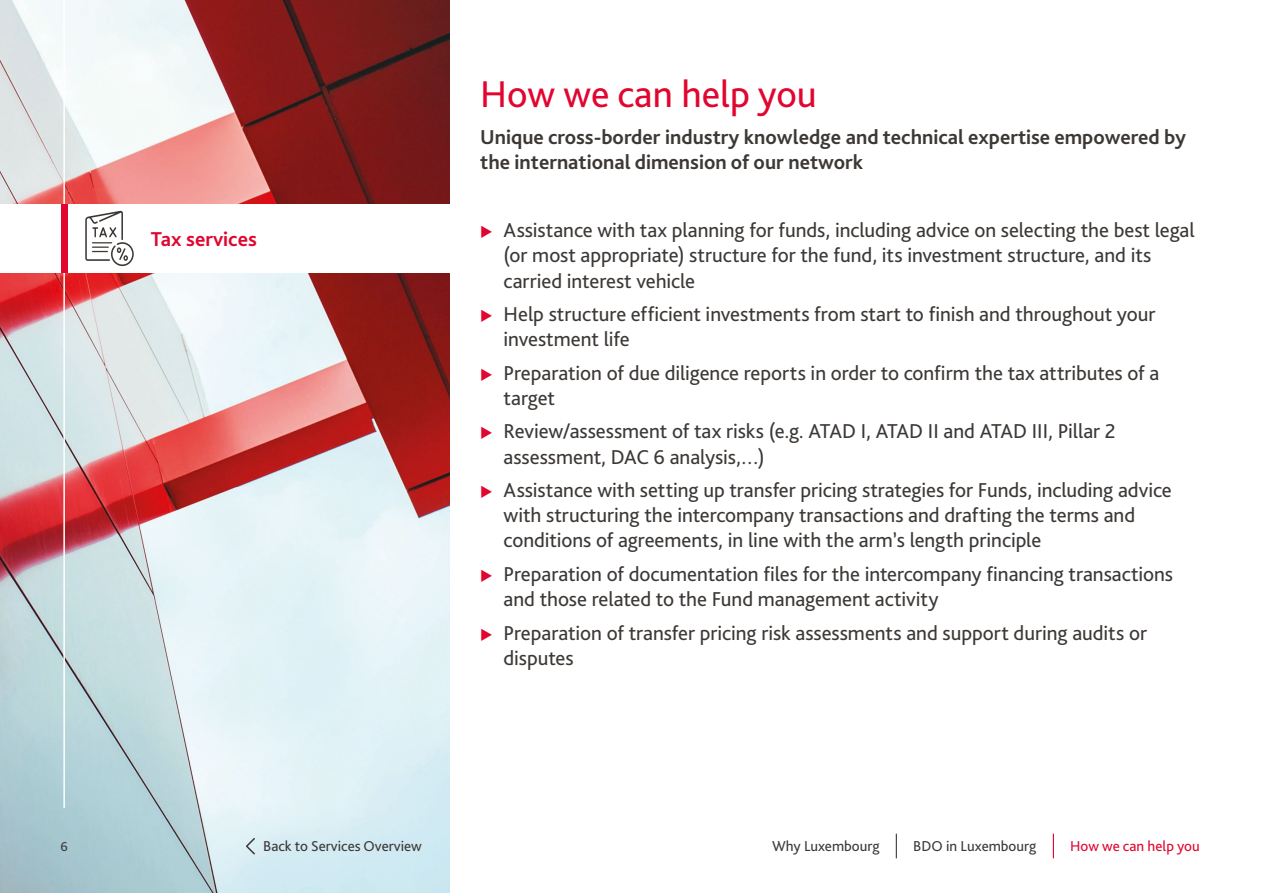
<style>
.page{position:relative;width:1263px;height:893px;background:#fff}
.page>*{position:absolute;margin:0;border:0;box-sizing:border-box;transform-origin:0 0}
.t1{font:39px "Bliss Pro";color:#e1062f}
.t2{font:21px/25.2px "Bliss Pro";letter-spacing:-.005em;color:#3c3835}
.t3{font:700 21px/25.2px "Bliss Pro";color:#3c3835}
.t4{font:700 21px "Bliss Pro";color:#e1062f}
.t5{font:15px "Bliss Pro";color:#3c3835}
.t6{font:15px "Bliss Pro";color:#e1062f}
.t7{font:13.5px "Bliss Pro";color:#3c3835}
</style>
<div class="page">
<img style="left:0;top:0;width:449px;height:893px">
<div style="left:0;top:204px;width:457px;height:69px;background:#fff"></div>
<svg style="left:85px;top:211px;width:49px;height:55px"></svg>
<hr style="left:63px;top:0;width:2px;height:808px;background:#fff">
<div style="left:61px;top:204px;width:6px;height:69px;background:#e1062f"></div>
<svg style="left:246px;top:838px;width:9px;height:16px"></svg>
<svg style="left:1053px;top:834px;width:1px;height:24px"></svg>
<svg style="left:896px;top:834px;width:1px;height:24px"></svg>
<p class="t4" style="left:151px;top:226px;width:108px">Tax services</p>
<h1 class="t1" style="left:480px;top:69px;width:338px">How we can help you</h1>
<p class="t3" style="left:480px;top:124px;width:707px">Unique cross-border industry knowledge and technical expertise empowered by the international dimension of our network</p>
<p class="t2" style="left:504px;top:217px;width:693px">Assistance with tax planning for funds, including advice on selecting the best legal (or most appropriate) structure for the fund, its investment structure, and its carried interest vehicle</p>
<p class="t2" style="left:504px;top:301px;width:653px">Help structure efficient investments from start to finish and throughout your investment life</p>
<p class="t2" style="left:504px;top:360px;width:657px">Preparation of due diligence reports in order to confirm the tax attributes of a target</p>
<p class="t2" style="left:504px;top:418px;width:614px">Review/assessment of tax risks (e.g. ATAD I, ATAD II and ATAD III, Pillar 2 assessment, DAC 6 analysis,…)</p>
<p class="t2" style="left:504px;top:477px;width:670px">Assistance with setting up transfer pricing strategies for Funds, including advice with structuring the intercompany transactions and drafting the terms and conditions of agreements, in line with the arm’s length principle</p>
<p class="t2" style="left:504px;top:561px;width:671px">Preparation of documentation files for the intercompany financing transactions and those related to the Fund management activity</p>
<p class="t2" style="left:504px;top:619px;width:645px">Preparation of transfer pricing risk assessments and support during audits or disputes</p>
<p class="t7" style="left:61px;top:838px;width:9px">6</p>
<p class="t5" style="left:263px;top:836px;width:160px">Back to Services Overview</p>
<p class="t5" style="left:772px;top:836px;width:109px">Why Luxembourg</p>
<p class="t5" style="left:913px;top:836px;width:125px">BDO in Luxembourg</p>
<p class="t6" style="left:1070px;top:836px;width:131px">How we can help you</p>
</div>
